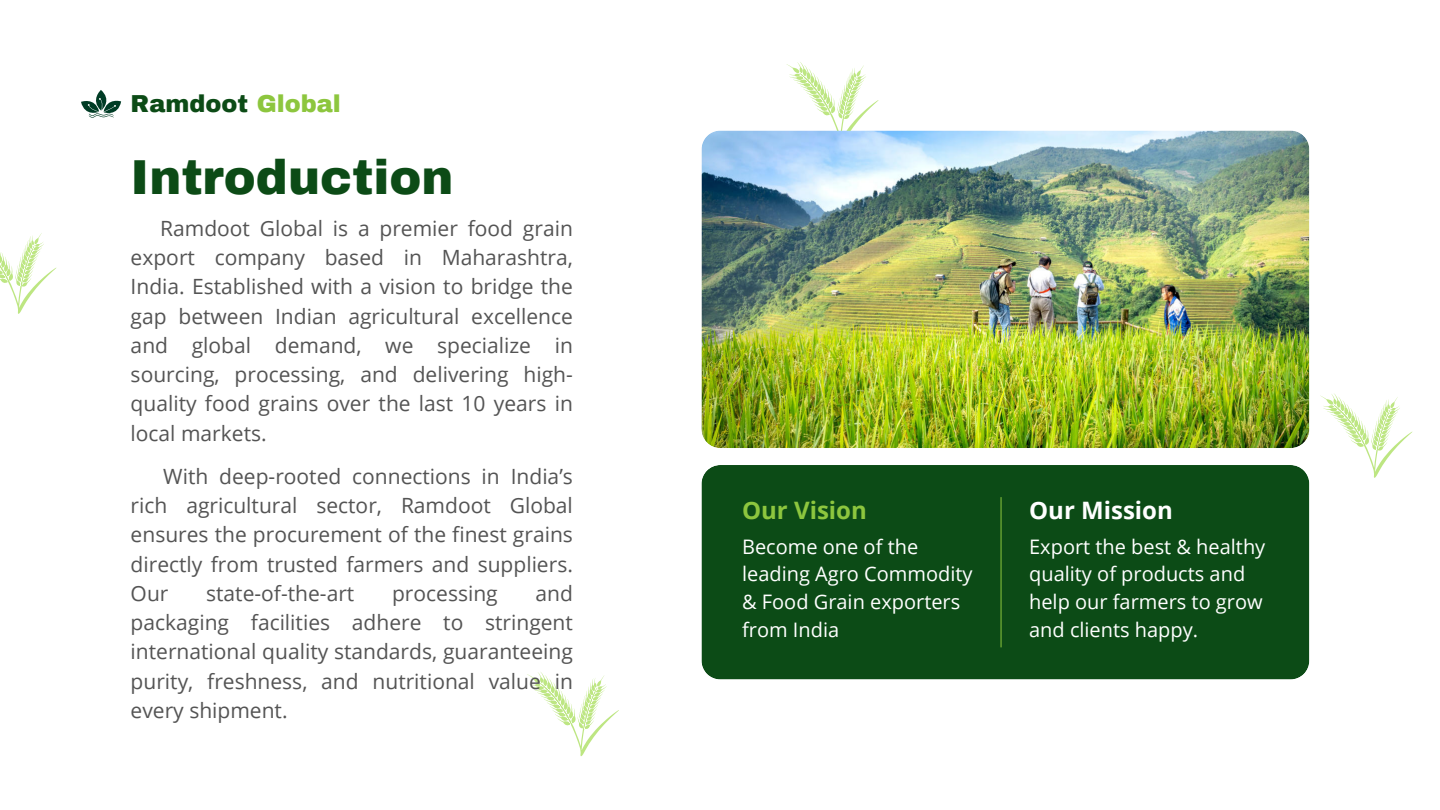
<style>
.page{position:relative;width:1440px;height:810px;background:#fff}
.page>*{position:absolute;margin:0;border:0;box-sizing:border-box;transform-origin:0 0}
.t1{font:900 48px "Archivo";color:#0c4b16}
.t2{font:900 24px "Archivo";color:#0c4b16}
.t3{font:700 24px "Open Sans";color:#fff}
.t4{font:700 24px "Open Sans";color:#8dc63e}
.t5{font:21px/29.2px "Open Sans";color:#545454;text-align:justify}
.t6{font:20px/27.8px "Open Sans";color:#fff}
.s1{color:#8dc63e}
</style>
<div class="page">
<svg style="left:786px;top:62px;width:93px;height:69px"></svg>
<img style="left:701px;top:131px;width:608px;height:317px;border-radius:19px">
<div style="left:701px;top:465px;width:608px;height:214px;background:#0c4b16"></div>
<hr style="left:1001px;top:497px;width:1px;height:150px;background:#8dc63e">
<svg style="left:527px;top:672px;width:92px;height:84px"></svg>
<svg style="left:81px;top:90px;width:40px;height:28px"></svg>
<svg style="left:0;top:233px;width:56px;height:81px"></svg>
<svg style="left:1320px;top:393px;width:92px;height:85px"></svg>
<p class="t2" style="left:131px;top:89px;width:212px">Ramdoot <span class="s1">Global</span></p>
<h1 class="t1" style="left:131px;top:148px;width:324px">Introduction</h1>
<p class="t5" style="left:131px;top:213px;width:444px;text-indent:30px">Ramdoot Global is a premier food grain export company based in Maharashtra, India. Established with a vision to bridge the gap between Indian agricultural excellence and global demand, we specialize in sourcing, processing, and delivering high&shy;quality food grains over the last 10 years in local markets.</p>
<p class="t5" style="left:131px;top:461px;width:444px;text-indent:33px">With deep-rooted connections in India’s rich agricultural sector, Ramdoot Global ensures the procurement of the finest grains directly from trusted farmers and suppliers.<br>Our</p>
<p class="t5" style="left:206px;top:578px;width:150px">state-of-the-art</p>
<p class="t5" style="left:392px;top:578px;width:107px">processing</p>
<p class="t5" style="left:131px;top:578px;width:444px;text-indent:405px">and packaging facilities adhere to stringent international quality standards, guaranteeing purity, freshness, and nutritional value in every shipment.</p>
<p class="t4" style="left:742px;top:494px;width:126px">Our Vision</p>
<p class="t6" style="left:742px;top:532px;width:232px">Become one of the leading Agro Commodity &amp; Food Grain exporters from India</p>
<p class="t3" style="left:1029px;top:494px;width:145px">Our Mission</p>
<p class="t6" style="left:1029px;top:532px;width:238px">Export the best &amp; healthy quality of products and help our farmers to grow and clients happy.</p>
</div>
